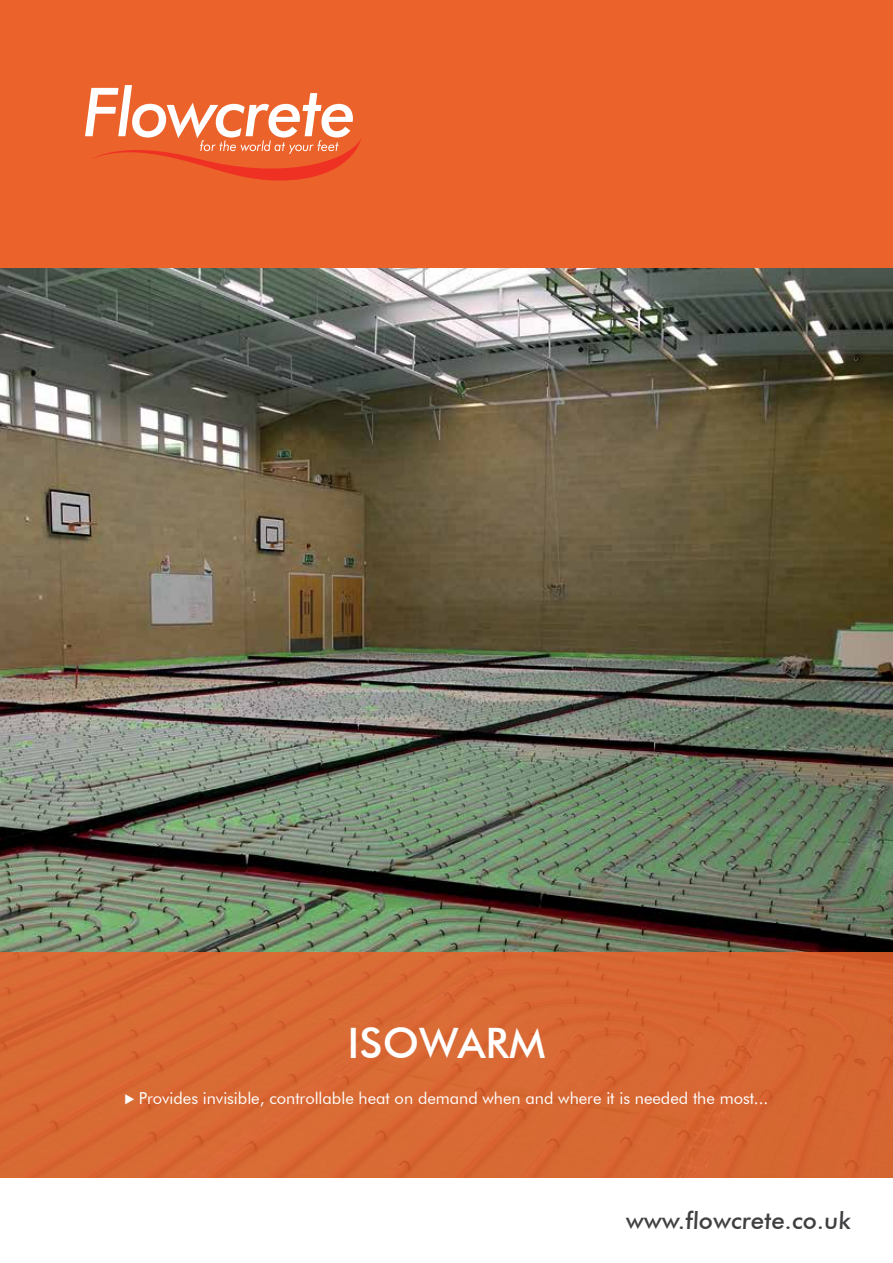
<style>
.page{position:relative;width:893px;height:1263px;background:#fff}
.page>*{position:absolute;margin:0;border:0;box-sizing:border-box;transform-origin:0 0}
.t1{font:500 42px "Futura BT";color:#fff}
.t2{font:500 24px "Futura BT";color:#404042}
.t3{font:16.5px "Futura BT";color:#fff}
.s1{font-family:"Proxima Nova";font-weight:700}
</style>
<div class="page">
<img style="left:0;top:268px;width:893px;height:684px">
<div style="left:0;top:0;width:893px;height:268px;background:#eb622a"></div>
<svg style="left:85px;top:85px;width:276px;height:96px"></svg>
<div style="left:0;top:952px;width:893px;height:226px;background:#d86833"></div>
<h1 class="t1" style="left:348px;top:1018px;width:199px">ISOWARM</h1>
<p class="t3" style="left:124px;top:1088px;width:645px"><span class="s1">⊲</span> Provides invisible, controllable heat on demand when and where it is needed the most...</p>
<h2 class="t2" style="left:625px;top:1206px;width:226px">www.flowcrete.co.uk</h2>
</div>
